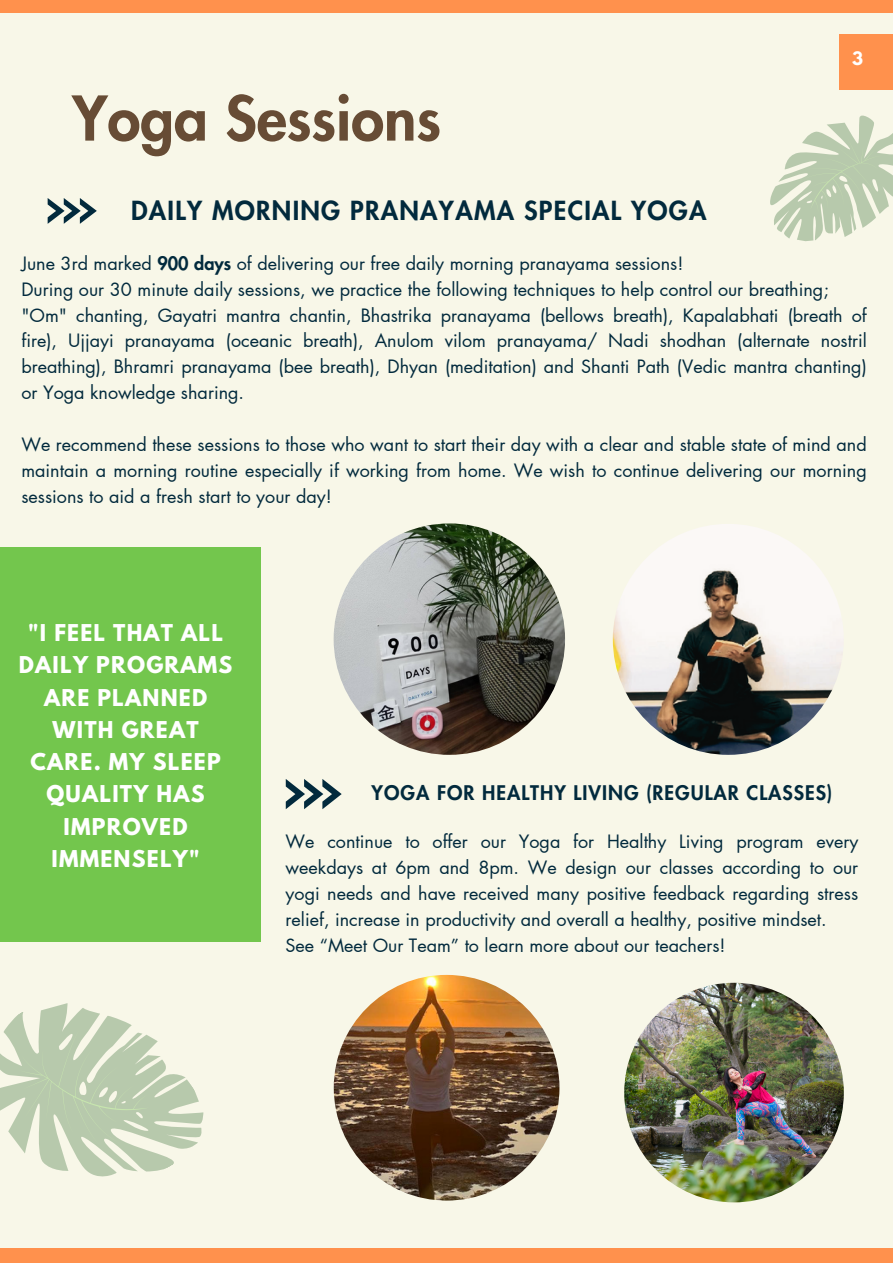
<style>
.page{position:relative;width:893px;height:1264px;background:#fff}
.page>*{position:absolute;margin:0;border:0;box-sizing:border-box;transform-origin:0 0}
.t1{font:800 60px "Futura LT Pro";color:#674c35}
.t2{font:800 25.65px "Futura LT Pro";letter-spacing:.05em;color:#022a3d}
.t3{font:700 20.55px/32.2px "League Spartan";letter-spacing:.06em;color:#fff;text-align:center}
.t4{font:800 19.65px "Futura LT Pro";letter-spacing:.05em;color:#022a3d}
.t5{font:18px/25.8px "Futura LT Pro";color:#022a3d;text-align:justify}
.t6{font:700 16.5px "League Spartan";color:#fff}
.s1{font-weight:800}
</style>
<div class="page">
<div style="left:0;top:12px;width:892px;height:1236px;background:#f8f7e8"></div>
<div style="left:0;top:547px;width:261px;height:395px;background:#73c64d"></div>
<svg style="left:48px;top:198px;width:49px;height:26px"></svg>
<div style="left:0;top:0;width:892px;height:12px;background:#ff914d"></div>
<div style="left:0;top:1248px;width:892px;height:14px;background:#ff914d"></div>
<svg style="left:286px;top:779px;width:55px;height:30px"></svg>
<div style="left:838px;top:34px;width:54px;height:55px;background:#ff914d"></div>
<img style="left:333px;top:523px;width:232px;height:231px;border-radius:50%">
<img style="left:612px;top:524px;width:231px;height:230px;border-radius:50%">
<svg style="left:770px;top:115px;width:122px;height:126px"></svg>
<svg style="left:47px;top:1003px;width:157px;height:167px"></svg>
<svg style="left:0;top:1009px;width:162px;height:168px"></svg>
<img style="left:334px;top:974px;width:225px;height:226px;border-radius:50%">
<img style="left:624px;top:982px;width:219px;height:220px;border-radius:50%">
<p class="t1" style="left:72px;top:91px;width:370px">Yoga Sessions</p>
<p class="t2" style="left:131px;top:199px;width:577px">DAILY MORNING PRANAYAMA SPECIAL YOGA</p>
<p class="t6" style="left:852px;top:51px;width:12px">3</p>
<p class="t5" style="left:21px;top:251px;width:663px">June 3rd marked <span class="s1">900 days</span> of delivering our free daily morning pranayama sessions!</p>
<p class="t5" style="left:21px;top:277px;width:809px">During our 30 minute daily sessions, we practice the following techniques to help control our breathing;</p>
<p class="t5" style="left:21px;top:303px;width:846px">"Om" chanting, Gayatri mantra chantin, Bhastrika pranayama (bellows breath), Kapalabhati (breath of fire), Ujjayi pranayama (oceanic breath), Anulom vilom pranayama/ Nadi shodhan (alternate nostril breathing), Bhramri pranayama (bee breath), Dhyan (meditation) and Shanti Path (Vedic mantra chanting) or Yoga knowledge sharing.</p>
<p class="t5" style="left:21px;top:432px;width:846px">We recommend these sessions to those who want to start their day with a clear and stable state of mind and maintain a morning routine especially if working from home. We wish to continue delivering our morning sessions to aid a fresh start to your day!</p>
<p class="t3" style="left:19px;top:619px;width:215px">"I FEEL THAT ALL<br>DAILY PROGRAMS<br>ARE PLANNED<br>WITH GREAT<br>CARE. MY SLEEP<br>QUALITY HAS<br>IMPROVED<br>IMMENSELY"</p>
<p class="t4" style="left:371px;top:784px;width:462px">YOGA FOR HEALTHY LIVING (REGULAR CLASSES)</p>
<p class="t5" style="left:285px;top:829px;width:574px">We continue to offer our Yoga for Healthy Living program every weekdays at 6pm and 8pm. We design our classes according to our yogi needs and have received many positive feedback regarding stress relief, increase in productivity and overall a healthy, positive mindset.</p>
<p class="t5" style="left:285px;top:933px;width:441px">See “Meet Our Team” to learn more about our teachers!</p>
</div>
